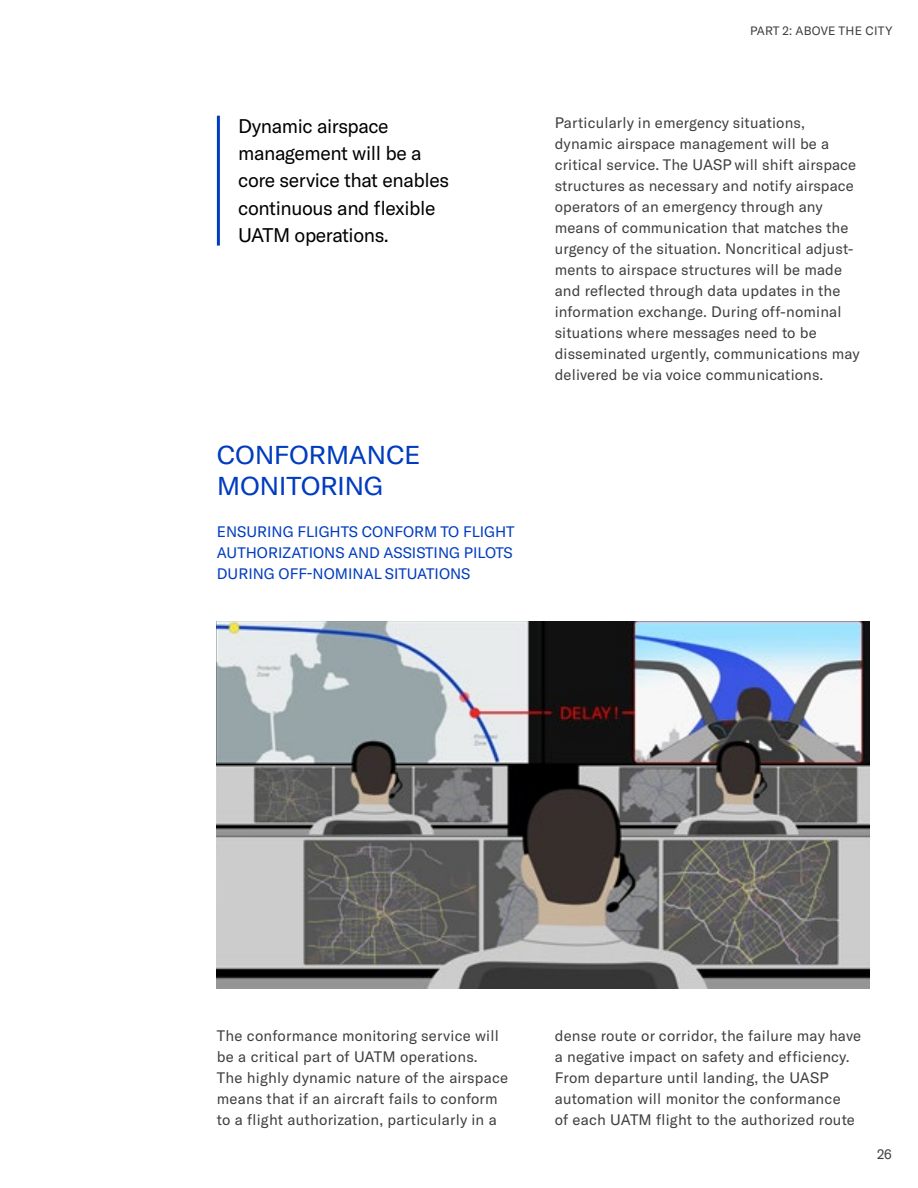
<style>
.page{position:relative;width:918px;height:1188px;background:#fff}
.page>*{position:absolute;margin:0;border:0;box-sizing:border-box;transform-origin:0 0}
.t1{font:25.5px/31.5px "GT America";letter-spacing:-.015em;color:#003cbf;scale:1.05 1}
.t2{font:19.5px/27.3px "GT America";letter-spacing:-.02em;color:#000}
.t3{font:15px/21px "GT America";letter-spacing:.01em;color:#3f3f3f}
.t4{font:15px/21px "GT America";color:#003cbf}
.t5{font:13.5px "GT America";color:#3f3f3f}
.t6{font:12px "GT America";letter-spacing:.02em;color:#3f3f3f}
</style>
<div class="page">
<hr style="left:217px;top:116px;width:3px;height:130px;background:#003cbf">
<img style="left:217px;top:621px;width:653px;height:367px">
<p class="t6" style="left:750px;top:24px;width:144px">PART 2: ABOVE THE CITY</p>
<h2 class="t2" style="left:238px;top:112px;width:212px">Dynamic airspace management will be a core service that enables continuous and flexible<br>UATM operations.</h2>
<p class="t3" style="left:555px;top:112px;width:307px">Particularly in emergency situations, dynamic airspace management will be a critical service. The UASP will shift airspace structures as necessary and notify airspace operators of an emergency through any means of communication that matches the urgency of the situation. Noncritical adjust&shy;ments to airspace structures will be made and reflected through data updates in the information exchange. During off-nominal situations where messages need to be disseminated urgently, communications may delivered be via voice communications.</p>
<h1 class="t1" style="left:217px;top:439px;width:195px">CONFORMANCE<br>MONITORING</h1>
<p class="t4" style="left:217px;top:521px;width:299px">ENSURING FLIGHTS CONFORM TO FLIGHT<br>AUTHORIZATIONS AND ASSISTING PILOTS<br>DURING OFF-NOMINAL SITUATIONS</p>
<p class="t3" style="left:217px;top:1025px;width:293px">The conformance monitoring service will be a critical part of UATM operations.<br>The highly dynamic nature of the airspace means that if an aircraft fails to conform to a flight authorization, particularly in a</p>
<p class="t3" style="left:555px;top:1025px;width:308px">dense route or corridor, the failure may have a negative impact on safety and efficiency.<br>From departure until landing, the UASP automation will monitor the conformance<br>of each UATM flight to the authorized route</p>
<p class="t5" style="left:877px;top:1147px;width:16px">26</p>
</div>
